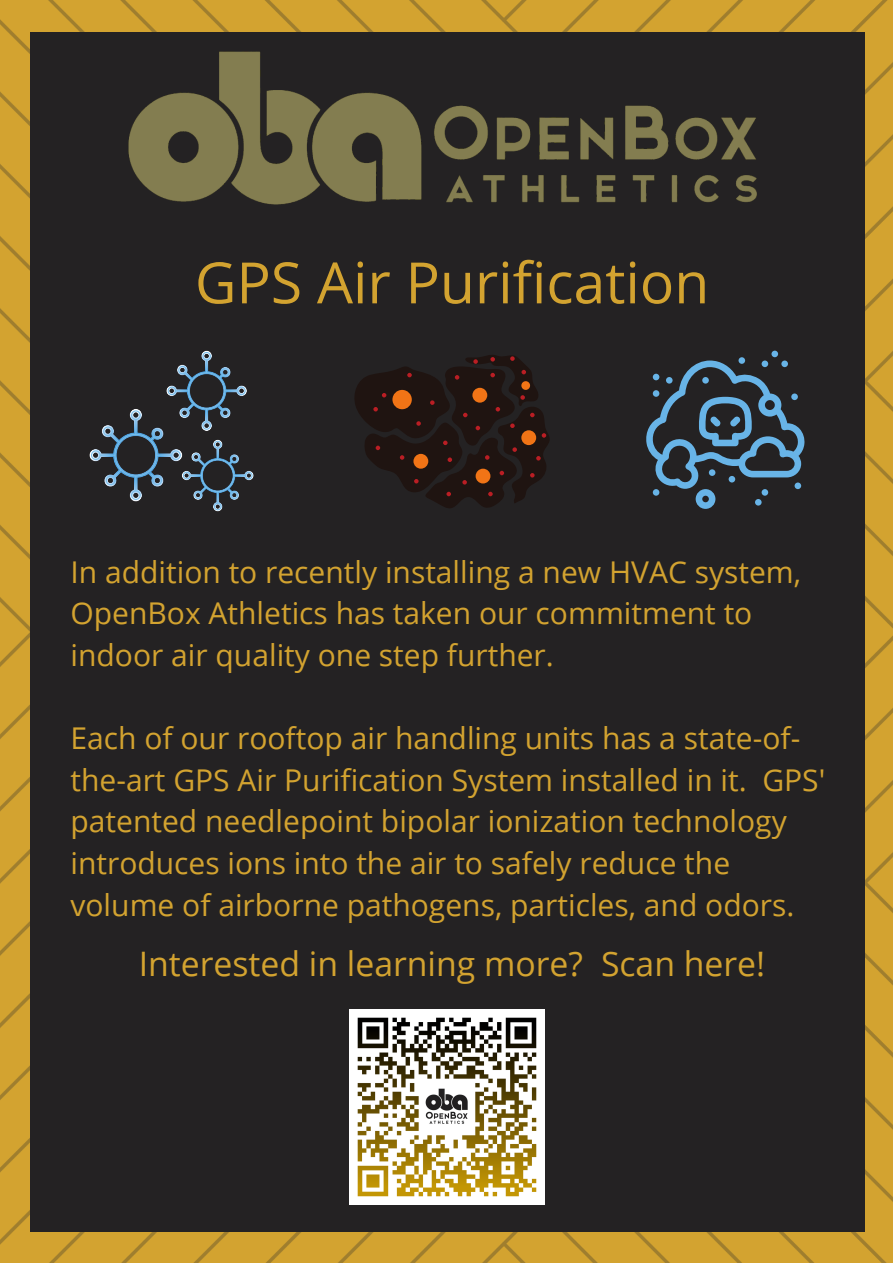
<style>
.page{position:relative;width:893px;height:1263px;background:#fff}
.page>*{position:absolute;margin:0;border:0;box-sizing:border-box;transform-origin:0 0}
.t1{font:57px "Open Sans";color:#d3a330}
.t2{font:33.75px "Open Sans";color:#d3a330}
.t3{font:30px/41.6px "Open Sans";color:#d3a330}
</style>
<div class="page">
<img style="left:0;top:0;width:893px;height:1263px">
<div style="left:30px;top:33px;width:835px;height:1198px;background:#242223"></div>
<img style="left:41px;top:16px;width:822px;height:189px">
<svg style="left:354px;top:355px;width:195px;height:153px"></svg>
<svg style="left:89px;top:351px;width:165px;height:160px"></svg>
<div style="left:738px;top:357px;width:7px;height:7px;background:#68b4e7;border-radius:50%"></div>
<div style="left:771px;top:351px;width:7px;height:6px;background:#68b4e7;border-radius:50%"></div>
<svg style="left:646px;top:360px;width:158px;height:149px"></svg>
<div style="left:728px;top:476px;width:7px;height:6px;background:#68b4e7;border-radius:50%"></div>
<div style="left:761px;top:489px;width:7px;height:7px;background:#68b4e7;border-radius:50%"></div>
<div style="left:709px;top:469px;width:6px;height:7px;background:#68b4e7;border-radius:50%"></div>
<div style="left:755px;top:499px;width:6px;height:7px;background:#68b4e7;border-radius:50%"></div>
<img style="left:349px;top:1009px;width:195px;height:195px">
<p class="t1" style="left:195px;top:242px;width:516px">GPS Air Purification</p>
<p class="t3" style="left:70px;top:550px;width:732px">In addition to recently installing a new HVAC system,<br>OpenBox Athletics has taken our commitment to indoor air quality one step further.</p>
<p class="t3" style="left:70px;top:717px;width:756px">Each of our rooftop air handling units has a state-of&shy;the-art GPS Air Purification System installed in it. GPS' patented needlepoint bipolar ionization technology introduces ions into the air to safely reduce the volume of airborne pathogens, particles, and odors.</p>
<p class="t2" style="left:139px;top:940px;width:628px">Interested in learning more? Scan here!</p>
</div>
